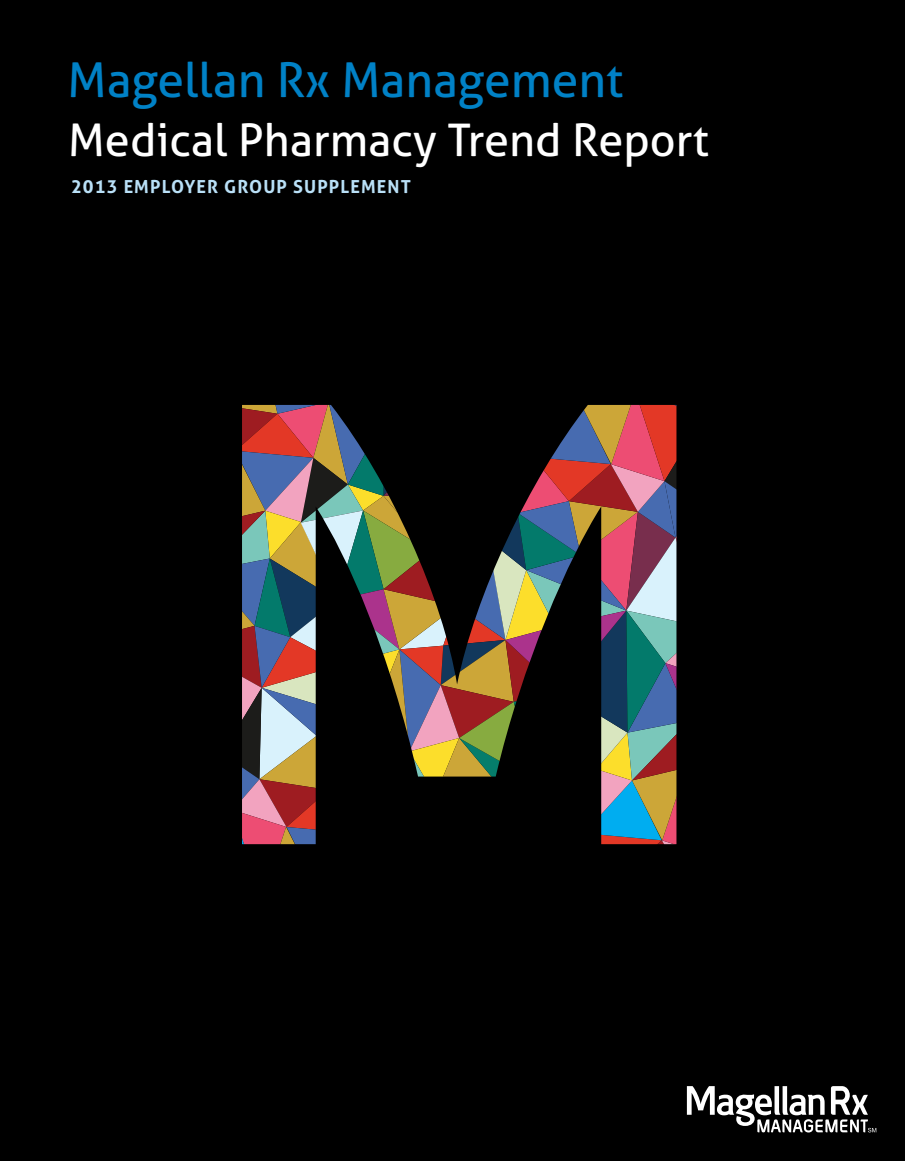
<style>
.page{position:relative;width:905px;height:1161px;background:#fff}
.page>*{position:absolute;margin:0;border:0;box-sizing:border-box;transform-origin:0 0}
.t1{font:48px "Aller";color:#0081c6}
.t2{font:45px "Aller";color:#fff}
.t3{font:700 18px "Aller";letter-spacing:.06em;color:#b9e0f7}
</style>
<div class="page">
<div style="left:0;top:0;width:904px;height:1161px;background:#000"></div>
<svg style="left:242px;top:405px;width:434px;height:439px"></svg>
<svg style="left:687px;top:1086px;width:189px;height:47px"></svg>
<h1 class="t1" style="left:67px;top:51px;width:557px">Magellan Rx Management</h1>
<h2 class="t2" style="left:68px;top:113px;width:642px">Medical Pharmacy Trend Report</h2>
<p class="t3" style="left:71px;top:175px;width:341px">2013 EMPLOYER GROUP SUPPLEMENT</p>
</div>
